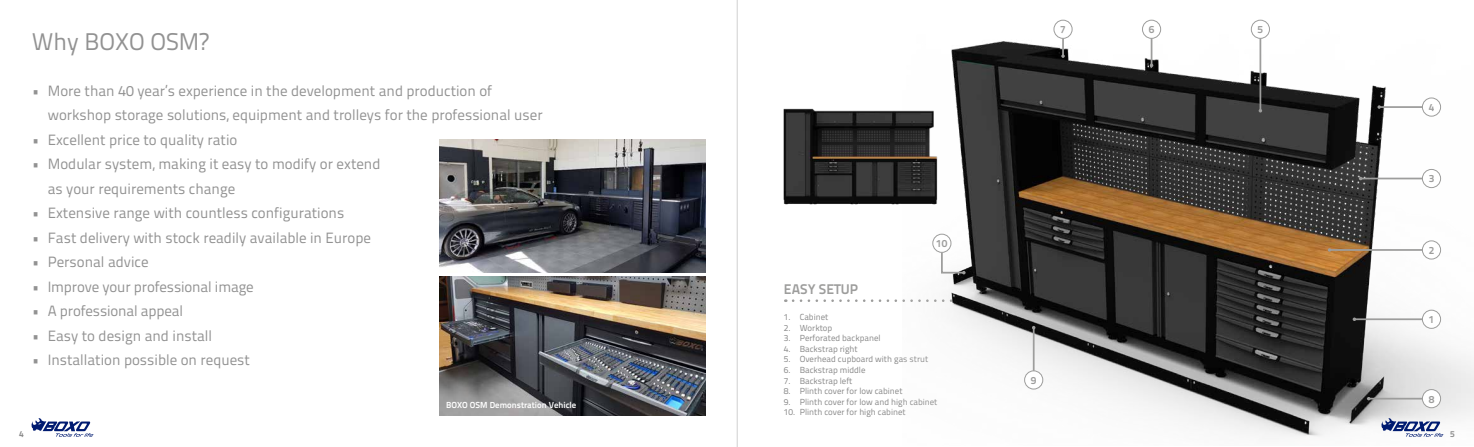
<style>
.page{position:relative;width:1474px;height:447px;background:#fff}
.page>*{position:absolute;margin:0;border:0;box-sizing:border-box;transform-origin:0 0}
.t1{font:24.06px "Titillium Text 25 L 400 wt";color:#929292}
.t2{font:14.88px/24.5px "Titillium Text 25 L 400 wt";color:#929292}
.t3{font:14px "Titillium Text 25 L 800 wt";color:#9d9d9c}
.t4{font:10.5px "Titillium Text 25 L 800 wt";color:#9d9d9c}
.t5{font:8.75px "Titillium Text 25 L 400 wt";color:#878787}
.t6{font:8.75px "Titillium Text 25 L 800 wt";color:#fff}
.t7{font:8.75px "Titillium Text 25 L 800 wt";color:#878787}
</style>
<div class="page">
<img style="left:439px;top:140px;width:266px;height:132px">
<svg style="left:793px;top:299px;width:104px;height:3px"></svg>
<img style="left:902px;top:19px;width:571px;height:418px">
<div style="left:932px;top:234px;width:19px;height:18px;background:#fff;border-radius:50%"></div>
<div style="left:932px;top:233px;width:19px;height:19px;border:1px solid #9d9d9c;border-radius:50%"></div>
<svg style="left:940px;top:250px;width:25px;height:24px"></svg>
<div style="left:1024px;top:370px;width:18px;height:19px;background:#fff;border-radius:50%"></div>
<div style="left:1024px;top:370px;width:19px;height:19px;border:1px solid #9d9d9c;border-radius:50%"></div>
<hr style="left:1032px;top:327px;width:2px;height:43px;background:#9d9d9c">
<div style="left:1251px;top:20px;width:18px;height:18px;background:#fff;border-radius:50%"></div>
<div style="left:1250px;top:20px;width:19px;height:19px;border:1px solid #9d9d9c;border-radius:50%"></div>
<hr style="left:1259px;top:38px;width:2px;height:73px;background:#9d9d9c">
<div style="left:1142px;top:20px;width:18px;height:18px;background:#fff;border-radius:50%"></div>
<div style="left:1142px;top:20px;width:19px;height:19px;border:1px solid #9d9d9c;border-radius:50%"></div>
<hr style="left:1150px;top:38px;width:2px;height:27px;background:#9d9d9c">
<div style="left:1053px;top:20px;width:19px;height:18px;background:#fff;border-radius:50%"></div>
<div style="left:1053px;top:20px;width:19px;height:19px;border:1px solid #9d9d9c;border-radius:50%"></div>
<svg style="left:1061px;top:38px;width:3px;height:20px"></svg>
<div style="left:1422px;top:98px;width:18px;height:18px;background:#fff;border-radius:50%"></div>
<div style="left:1421px;top:97px;width:19px;height:19px;border:1px solid #9d9d9c;border-radius:50%"></div>
<hr style="left:1379px;top:106px;width:43px;height:2px;background:#9d9d9c">
<div style="left:1422px;top:169px;width:18px;height:18px;background:#fff;border-radius:50%"></div>
<div style="left:1421px;top:169px;width:19px;height:19px;border:1px solid #9d9d9c;border-radius:50%"></div>
<hr style="left:1360px;top:177px;width:62px;height:2px;background:#9d9d9c">
<div style="left:1422px;top:241px;width:18px;height:18px;background:#fff;border-radius:50%"></div>
<div style="left:1421px;top:240px;width:19px;height:19px;border:1px solid #9d9d9c;border-radius:50%"></div>
<hr style="left:1329px;top:249px;width:93px;height:2px;background:#9d9d9c">
<div style="left:1422px;top:310px;width:18px;height:18px;background:#fff;border-radius:50%"></div>
<div style="left:1421px;top:309px;width:19px;height:19px;border:1px solid #9d9d9c;border-radius:50%"></div>
<hr style="left:1354px;top:318px;width:68px;height:2px;background:#9d9d9c">
<svg style="left:1352px;top:317px;width:4px;height:4px"></svg>
<div style="left:1422px;top:389px;width:18px;height:18px;background:#fff;border-radius:50%"></div>
<div style="left:1421px;top:389px;width:19px;height:19px;border:1px solid #9d9d9c;border-radius:50%"></div>
<hr style="left:1368px;top:397px;width:54px;height:2px;background:#9d9d9c">
<svg style="left:1366px;top:396px;width:4px;height:4px"></svg>
<img style="left:783px;top:100px;width:168px;height:110px">
<img style="left:439px;top:276px;width:266px;height:139px">
<img style="left:439px;top:367px;width:43px;height:48px">
<svg style="left:1381px;top:418px;width:62px;height:18px"></svg>
<svg style="left:32px;top:418px;width:61px;height:18px"></svg>
<hr style="left:737px;top:0;width:1px;height:446px;background:#878787">
<h1 class="t1" style="left:32px;top:23px;width:178px">Why BOXO OSM?</h1>
<p class="t2" style="left:48px;top:77px;width:496px;text-indent:-16px">• More than 40 year’s experience in the development and production of workshop storage solutions, equipment and trolleys for the professional user</p>
<p class="t2" style="left:32px;top:126px;width:207px">• Excellent price to quality ratio</p>
<p class="t2" style="left:48px;top:151px;width:334px;text-indent:-16px">• Modular system, making it easy to modify or extend as your requirements change</p>
<p class="t2" style="left:32px;top:200px;width:314px">• Extensive range with countless configurations</p>
<p class="t2" style="left:32px;top:224px;width:340px">• Fast delivery with stock readily available in Europe</p>
<p class="t2" style="left:32px;top:249px;width:118px">• Personal advice</p>
<p class="t2" style="left:32px;top:273px;width:223px">• Improve your professional image</p>
<p class="t2" style="left:32px;top:298px;width:152px">• A professional appeal</p>
<p class="t2" style="left:32px;top:322px;width:182px">• Easy to design and install</p>
<p class="t2" style="left:32px;top:347px;width:219px">• Installation possible on request</p>
<p class="t6" style="left:446px;top:398px;width:132px">BOXO OSM Demonstration Vehicle</p>
<p class="t3" style="left:784px;top:278px;width:76px">EASY SETUP</p>
<p class="t4" style="left:936px;top:235px;width:13px">10</p>
<p class="t5" style="left:784px;top:311px;width:46px">1. Cabinet</p>
<p class="t5" style="left:784px;top:321px;width:50px">2. Worktop</p>
<p class="t5" style="left:784px;top:332px;width:98px">3. Perforated backpanel</p>
<p class="t5" style="left:784px;top:342px;width:75px">4. Backstrap right</p>
<p class="t5" style="left:784px;top:353px;width:146px">5. Overhead cupboard with gas strut</p>
<p class="t5" style="left:784px;top:363px;width:83px">6. Backstrap middle</p>
<p class="t5" style="left:784px;top:374px;width:70px">7. Backstrap left</p>
<p class="t5" style="left:784px;top:384px;width:120px">8. Plinth cover for low cabinet</p>
<p class="t5" style="left:784px;top:395px;width:155px">9. Plinth cover for low and high cabinet</p>
<p class="t5" style="left:784px;top:405px;width:123px">10. Plinth cover for high cabinet</p>
<p class="t4" style="left:1060px;top:21px;width:7px">7</p>
<p class="t4" style="left:1148px;top:21px;width:7px">6</p>
<p class="t4" style="left:1257px;top:21px;width:7px">5</p>
<p class="t4" style="left:1030px;top:372px;width:7px">9</p>
<p class="t4" style="left:1428px;top:99px;width:7px">4</p>
<p class="t4" style="left:1428px;top:170px;width:7px">3</p>
<p class="t4" style="left:1428px;top:242px;width:7px">2</p>
<p class="t4" style="left:1428px;top:311px;width:7px">1</p>
<p class="t4" style="left:1428px;top:390px;width:7px">8</p>
<p class="t7" style="left:19px;top:426px;width:6px">4</p>
<p class="t7" style="left:1450px;top:426px;width:6px">5</p>
</div>
